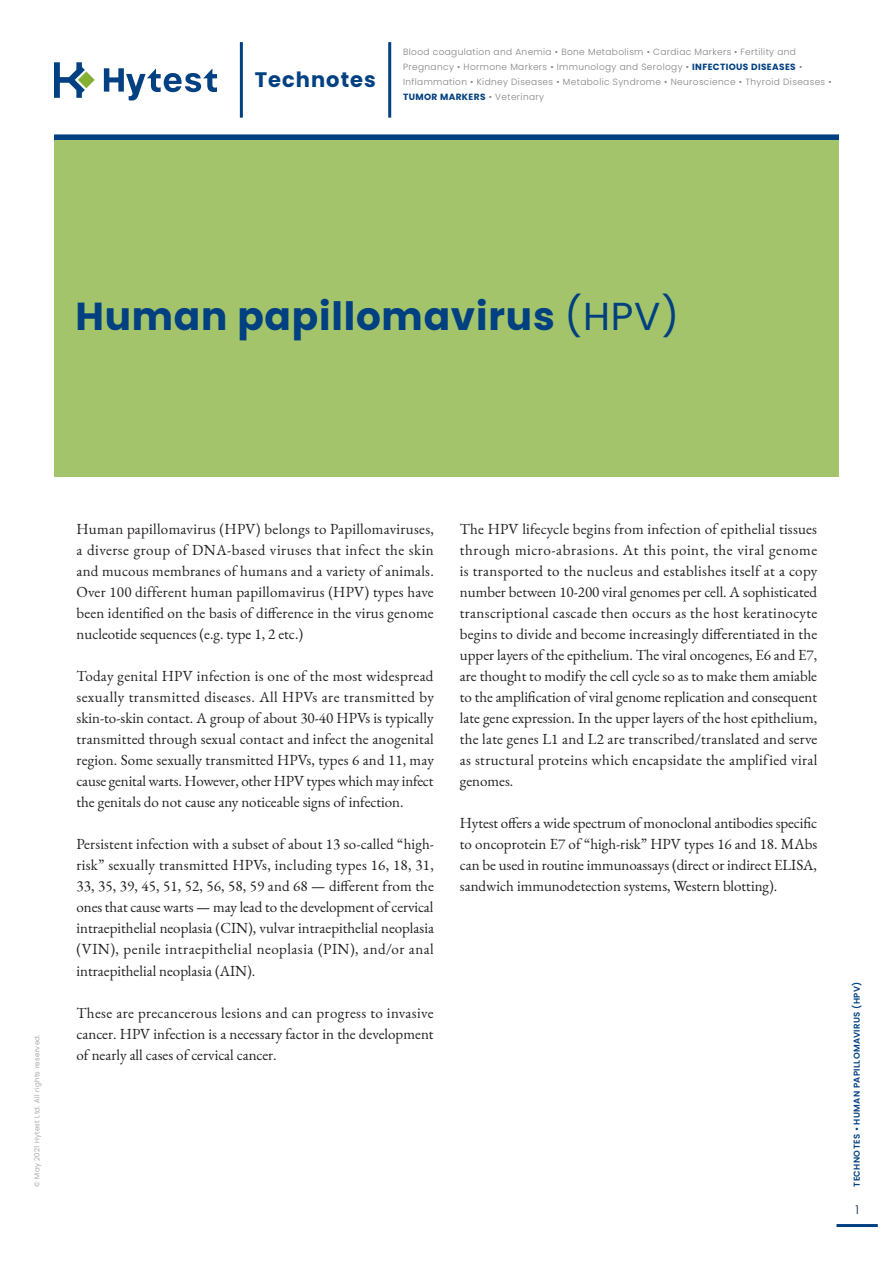
<style>
.page{position:relative;width:893px;height:1263px;background:#fff}
.page>*{position:absolute;margin:0;border:0;box-sizing:border-box;transform-origin:0 0}
.Otsikko{font:700 39px "Poppins";letter-spacing:.02em;color:#014081}
.t1{font:700 21px "Poppins";letter-spacing:.05em;color:#014081}
.Leipäteksti{font:15px/21px "EB Garamond";color:#231f20;text-align:justify}
.t2{font:300 12px "Poppins";color:#002842}
.t3{font:300 9px/15px "Poppins";letter-spacing:.04em;color:#808285}
.t4{font:600 8.55px "Poppins";letter-spacing:.04em;color:#014081}
.t5{font:300 7.05px "Poppins";letter-spacing:.04em;color:#939598}
.s1{font-weight:700;color:#014081}
.s2{font-weight:400}
</style>
<div class="page">
<hr style="left:836px;top:1224px;width:42px;height:3px;background:#014081">
<svg style="left:54px;top:62px;width:41px;height:36px"></svg>
<svg style="left:104px;top:68px;width:113px;height:33px"></svg>
<hr style="left:240px;top:42px;width:3px;height:76px;background:#014081">
<hr style="left:388px;top:42px;width:3px;height:76px;background:#014081">
<div style="left:54px;top:134px;width:785px;height:6px;background:#014081"></div>
<div style="left:54px;top:140px;width:785px;height:337px;background:#a4c46b"></div>
<h2 class="t1" style="left:255px;top:68px;width:123px">Technotes</h2>
<p class="t3" style="left:403px;top:45px;width:430px">Blood coagulation and Anemia • Bone Metabolism • Cardiac Markers • Fertility and Pregnancy • Hormone Markers • Immunology and Serology • <span class="s1">INFECTIOUS DISEASES</span> • Inflammation • Kidney Diseases • Metabolic Syndrome • Neuroscience • Thyroid Diseases • <span class="s1">TUMOR MARKERS</span> • Veterinary</p>
<p class="Otsikko" style="left:76px;top:293px;width:605px">Human papillomavirus <span class="s2">(HPV)</span></p>
<p class="t5" style="left:33px;top:1187px;width:154px;rotate:-90deg">© May 2021 Hytest Ltd. All rights reserved.</p>
<p class="Leipäteksti" style="left:77px;top:518px;width:359px">Human papillomavirus (HPV) belongs to Papillomaviruses, a diverse group of DNA-based viruses that infect the skin and mucous membranes of humans and a variety of animals.<br>Over 100 different human papillomavirus (HPV) types have been identified on the basis of difference in the virus genome nucleotide sequences (e.g. type 1, 2 etc.)</p>
<p class="Leipäteksti" style="left:77px;top:665px;width:359px">Today genital HPV infection is one of the most widespread sexually transmitted diseases. All HPVs are transmitted by skin-to-skin contact. A group of about 30-40 HPVs is typically transmitted through sexual contact and infect the anogenital region. Some sexually transmitted HPVs, types 6 and 11, may cause genital warts. However, other HPV types which may infect the genitals do not cause any noticeable signs of infection.</p>
<p class="Leipäteksti" style="left:77px;top:833px;width:359px">Persistent infection with a subset of about 13 so-called “high&shy;risk” sexually transmitted HPVs, including types 16, 18, 31, 33, 35, 39, 45, 51, 52, 56, 58, 59 and 68 — different from the ones that cause warts — may lead to the development of cervical intraepithelial neoplasia (CIN), vulvar intraepithelial neoplasia (VIN), penile intraepithelial neoplasia (PIN), and/or anal</p>
<p class="Leipäteksti" style="left:77px;top:961px;width:180px">intraepithelial neoplasia (AIN).</p>
<p class="Leipäteksti" style="left:77px;top:1003px;width:359px">These are precancerous lesions and can progress to invasive cancer. HPV infection is a necessary factor in the development of nearly all cases of cervical cancer.</p>
<p class="Leipäteksti" style="left:460px;top:519px;width:359px">The HPV lifecycle begins from infection of epithelial tissues through micro-abrasions. At this point, the viral genome is transported to the nucleus and establishes itself at a copy number between 10-200 viral genomes per cell. A sophisticated transcriptional cascade then occurs as the host keratinocyte begins to divide and become increasingly differentiated in the upper layers of the epithelium. The viral oncogenes, E6 and E7, are thought to modify the cell cycle so as to make them amiable to the amplification of viral genome replication and consequent late gene expression. In the upper layers of the host epithelium, the late genes L1 and L2 are transcribed/translated and serve as structural proteins which encapsidate the amplified viral genomes.</p>
<p class="Leipäteksti" style="left:460px;top:813px;width:359px">Hytest offers a wide spectrum of monoclonal antibodies specific to oncoprotein E7 of “high-risk” HPV types 16 and 18. MAbs can be used in routine immunoassays (direct or indirect ELISA, sandwich immunodetection systems, Western blotting).</p>
<p class="t4" style="left:852px;top:1187px;width:207px;rotate:-90deg">TECHNOTES • HUMAN PAPILLOMAVIRUS (HPV)</p>
<p class="t2" style="left:855px;top:1202px;width:5px">1</p>
</div>
